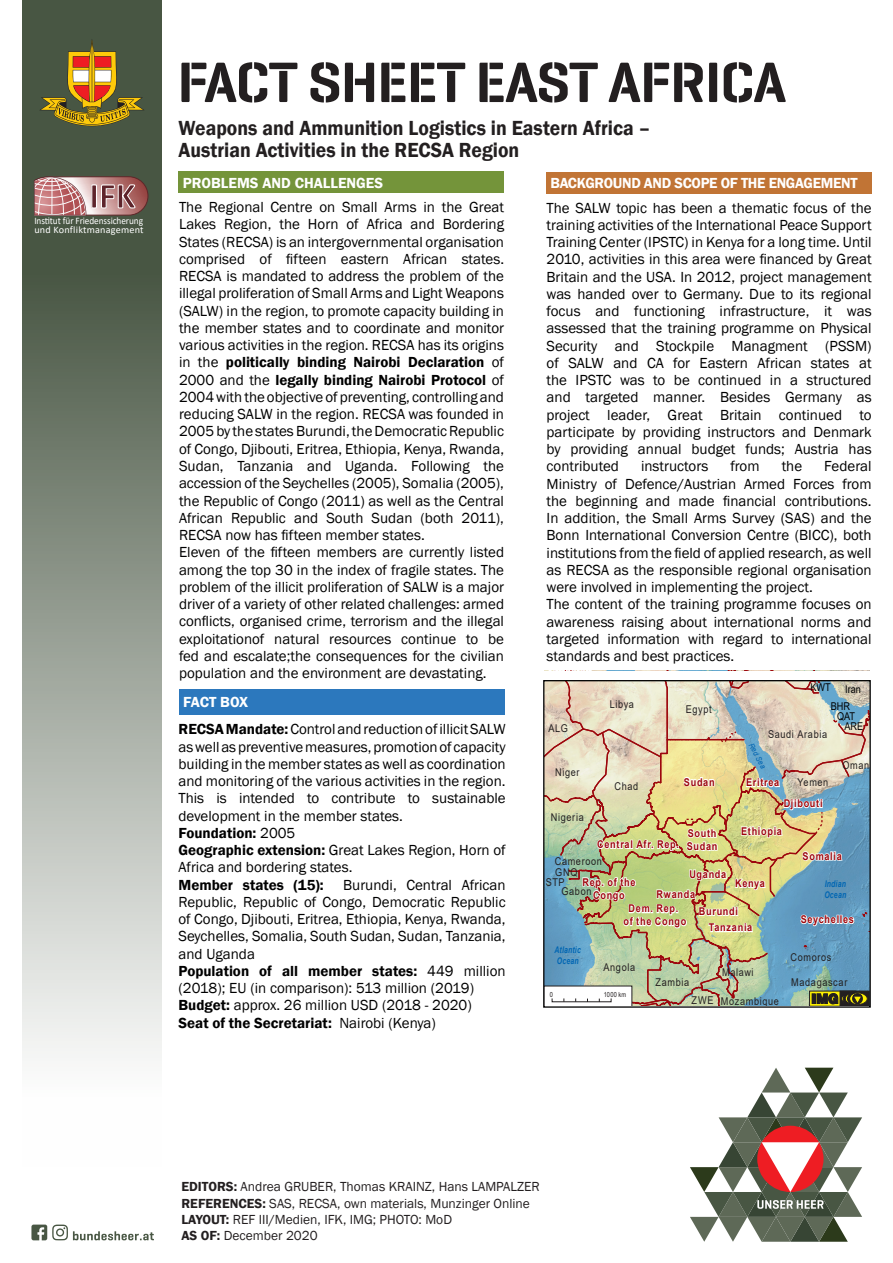
<style>
.page{position:relative;width:893px;height:1263px;background:#fff}
.page>*{position:absolute;margin:0;border:0;box-sizing:border-box;transform-origin:0 0}
.t1{font:600 57.9px "Geogrotesque Stencil B";letter-spacing:-.02em;color:#231f20;scale:1.04 1}
.t2{font:700 36.3px "Calibri";color:#5e242b}
.t3{font:600 21px/22.5px "Franklin Gothic";color:#231f20;scale:.94 1}
.t4{font:15px/17.2px "Franklin Gothic";color:#000001}
.t5{font:600 15px "Franklin Gothic";letter-spacing:-.02em;color:#fff}
.t6{font:600 15px "Franklin Gothic";color:#fff}
.t7{font:600 15px "Franklin Gothic";color:#000001}
.t8{font:13.5px/16.2px "Franklin Gothic";color:#231f20}
.t9{font:700 10.8px/12.9px "Arial";letter-spacing:.075em;color:#9d070d;text-align:center;scale:.85 1}
.t10{font:10.8px "Arial";letter-spacing:.07em;color:#231f20;scale:.85 1}
.t11{font:10.8px "Arial";color:#000001;scale:.85 1}
.t12{font:9.9px/8.7px "Calibri";letter-spacing:-.01em;color:#fff;scale:.94 1}
.t13{font:italic 700 9.15px/10.8px "Arial";letter-spacing:.025em;color:#0166b3;scale:.75 1}
.t14{font:italic 7.65px "Arial";color:#0166b3;scale:.9 1}
.t15{font:6.9px "Arial Narrow";letter-spacing:.03em;color:#231f20}
.s1{font-weight:600}
</style>
<div class="page">
<svg style="left:690px;top:1068px;width:172px;height:174px"></svg>
<svg style="left:22px;top:0;width:140px;height:1058px;background:#8e978b"></svg>
<svg style="left:39px;top:39px;width:106px;height:87px;background:#806d37"></svg>
<svg style="left:34px;top:176px;width:115px;height:40px;background:#bf9190"></svg>
<svg style="left:31px;top:1224px;width:123px;height:17px"></svg>
<div style="left:179px;top:689px;width:326px;height:25px;background:#2c78bd"></div>
<div style="left:179px;top:171px;width:325px;height:22px;background:#74943a"></div>
<div style="left:546px;top:172px;width:326px;height:21px;background:#c17435"></div>
<img style="left:545px;top:682px;width:324px;height:324px">
<div style="left:543px;top:680px;width:328px;height:328px;border:1px solid #000001"></div>
<h2 class="t2" style="left:89px;top:170px;width:48px">IFK</h2>
<p class="t12" style="left:34px;top:216px;width:118px">Institut für Friedenssicherung und Konfliktmanagement</p>
<h1 class="t1" style="left:177px;top:46px;width:587px">FACT SHEET EAST AFRICA</h1>
<h3 class="t3" style="left:179px;top:117px;width:503px">Weapons and Ammunition Logistics in Eastern Africa –<br>Austrian Activities in the RECSA Region</h3>
<p class="t6" style="left:183px;top:173px;width:202px">PROBLEMS AND CHALLENGES</p>
<p class="t5" style="left:550px;top:174px;width:309px">BACKGROUND AND SCOPE OF THE ENGAGEMENT</p>
<p class="t4" style="left:179px;top:199px;width:327px">The Regional Centre on Small Arms in the Great Lakes Region, the Horn of Africa and Bordering States (RECSA) is an intergovernmental organisation comprised of fifteen eastern African states.<br>RECSA is mandated to address the problem of the illegal proliferation of Small Arms and Light Weapons (SALW) in the region, to promote capacity building in the member states and to coordinate and monitor various activities in the region. RECSA has its origins in the <span class="s1">politically binding Nairobi Declaration</span> of 2000 and the <span class="s1">legally binding Nairobi Protocol</span> of 2004 with the objective of preventing, controlling and reducing SALW in the region. RECSA was founded in 2005 by the states Burundi, the Democratic Republic of Congo, Djibouti, Eritrea, Ethiopia, Kenya, Rwanda, Sudan, Tanzania and Uganda. Following the accession of the Seychelles (2005), Somalia (2005), the Republic of Congo (2011) as well as the Central African Republic and South Sudan (both 2011), RECSA now has fifteen member states.<br>Eleven of the fifteen members are currently listed among the top 30 in the index of fragile states. The problem of the illicit proliferation of SALW is a major driver of a variety of other related challenges: armed conflicts, organised crime, terrorism and the illegal exploitationof natural resources continue to be fed and escalate;the consequences for the civilian population and the environment are devastating.</p>
<p class="t4" style="left:547px;top:199px;width:327px;text-align:justify">The SALW topic has been a thematic focus of the training activities of the International Peace Support Training Center (IPSTC) in Kenya for a long time. Until 2010, activities in this area were financed by Great Britain and the USA. In 2012, project management was handed over to Germany. Due to its regional focus and functioning infrastructure, it was assessed that the training programme on Physical Security and Stockpile Managment (PSSM) of SALW and CA for Eastern African states at the IPSTC was to be continued in a structured and targeted manner. Besides Germany as project leader, Great Britain continued to participate by providing instructors and Denmark by providing annual budget funds; Austria has contributed</p>
<p class="t4" style="left:641px;top:458px;width:69px">instructors</p>
<p class="t4" style="left:730px;top:458px;width:31px">from</p>
<p class="t4" style="left:782px;top:458px;width:22px">the</p>
<p class="t4" style="left:547px;top:458px;width:327px;text-indent:278px">Federal Ministry of Defence/Austrian Armed Forces from the beginning and made financial contributions.<br>In addition, the Small Arms Survey (SAS) and the Bonn International Conversion Centre (BICC), both institutions from the field of applied research, as well as RECSA as the responsible regional organisation were involved in implementing the project.<br>The content of the training programme focuses on awareness raising about international norms and targeted information with regard to international standards and best practices.</p>
<p class="t5" style="left:183px;top:693px;width:66px">FACT BOX</p>
<p class="t4" style="left:178px;top:721px;width:329px"><span class="s1">RECSA Mandate:</span> Control and reduction of illicit SALW as well as preventive measures, promotion of capacity building in the member states as well as coordination and monitoring of the various activities in the region.<br>This is intended to contribute to sustainable development in the member states.<br><span class="s1">Foundation:</span> 2005<br><span class="s1">Geographic extension:</span> Great Lakes Region, Horn of Africa and bordering states.</p>
<p class="t7" style="left:178px;top:875px;width:147px">Member states (15):</p>
<p class="t4" style="left:178px;top:876px;width:329px;text-indent:165px">Burundi, Central African Republic, Republic of Congo, Democratic Republic of Congo, Djibouti, Eritrea, Ethiopia, Kenya, Rwanda, Seychelles, Somalia, South Sudan, Sudan, Tanzania, and Uganda<br><span class="s1">Population of all member states:</span> 449 million (2018); EU (in comparison): 513 million (2019)<br><span class="s1">Budget:</span> approx. 26 million USD (2018 - 2020)<br><span class="s1">Seat of the Secretariat:</span> Nairobi (Kenya)</p>
<p class="t10" style="left:548px;top:721px;width:24px">ALG</p>
<p class="t10" style="left:555px;top:764px;width:30px">Niger</p>
<p class="t10" style="left:551px;top:810px;width:40px">Nigeria</p>
<p class="t10" style="left:610px;top:697px;width:30px">Libya</p>
<p class="t10" style="left:614px;top:778px;width:29px">Chad</p>
<p class="t10" style="left:686px;top:701px;width:32px">Egypt</p>
<p class="t9" style="left:684px;top:775px;width:38px">Sudan</p>
<p class="t11" style="left:810px;top:680px;width:25px">KWT</p>
<p class="t11" style="left:845px;top:682px;width:20px">Iran</p>
<p class="t11" style="left:837px;top:709px;width:23px">QAT</p>
<p class="t11" style="left:831px;top:698px;width:24px">BHR</p>
<p class="t11" style="left:844px;top:718px;width:24px">ARE</p>
<p class="t10" style="left:768px;top:727px;width:71px">Saudi Arabia</p>
<p class="t14" style="left:755px;top:741px;width:32px;rotate:62deg">Red Sea</p>
<p class="t9" style="left:746px;top:776px;width:41px">Eritrea</p>
<p class="t10" style="left:797px;top:775px;width:38px">Yemen</p>
<p class="t9" style="left:784px;top:797px;width:47px">Djibouti</p>
<p class="t10" style="left:842px;top:758px;width:33px">Oman</p>
<p class="t9" style="left:741px;top:825px;width:50px">Ethiopia</p>
<p class="t9" style="left:687px;top:827px;width:38px;text-align:left">South<br>Sudan</p>
<p class="t9" style="left:597px;top:838px;width:98px">Central Afr. Rep.</p>
<p class="t9" style="left:657px;top:888px;width:47px">Rwanda</p>
<p class="t10" style="left:555px;top:854px;width:57px">Cameroon</p>
<p class="t10" style="left:561px;top:883px;width:37px">Gabon</p>
<p class="t10" style="left:555px;top:865px;width:28px">GNQ</p>
<p class="t9" style="left:689px;top:868px;width:45px">Uganda</p>
<p class="t10" style="left:546px;top:874px;width:24px">STP</p>
<p class="t9" style="left:582px;top:876px;width:64px">Rep. of the<br>Congo</p>
<p class="t9" style="left:735px;top:877px;width:36px">Kenya</p>
<p class="t9" style="left:709px;top:921px;width:53px">Tanzania</p>
<p class="t9" style="left:623px;top:902px;width:76px">Dem. Rep.<br>of the Congo</p>
<p class="t9" style="left:699px;top:905px;width:48px">Burundi</p>
<p class="t13" style="left:554px;top:945px;width:37px">Atlantic<br>Ocean</p>
<p class="t10" style="left:603px;top:960px;width:39px">Angola</p>
<p class="t15" style="left:550px;top:989px;width:5px">0</p>
<p class="t15" style="left:604px;top:989px;width:24px">1000 km</p>
<p class="t10" style="left:655px;top:975px;width:41px">Zambia</p>
<p class="t10" style="left:692px;top:992px;width:27px">ZWE</p>
<p class="t10" style="left:722px;top:965px;width:39px">Malawi</p>
<p class="t10" style="left:721px;top:994px;width:70px">Mozambique</p>
<p class="t9" style="left:803px;top:850px;width:48px">Somalia</p>
<p class="t13" style="left:824px;top:879px;width:31px">Indian<br>Ocean</p>
<p class="t9" style="left:801px;top:913px;width:64px">Seychelles</p>
<p class="t10" style="left:790px;top:949px;width:50px">Comoros</p>
<p class="t10" style="left:791px;top:974px;width:68px">Madagascar</p>
<p class="t8" style="left:181px;top:1179px;width:360px"><span class="s1">EDITORS:</span> Andrea GRUBER, Thomas KRAINZ, Hans LAMPALZER <span class="s1">REFERENCES:</span> SAS, RECSA, own materials, Munzinger Online <span class="s1">LAYOUT:</span> REF III/Medien, IFK, IMG; PHOTO: MoD<br><span class="s1">AS OF:</span> December 2020</p>
</div>
